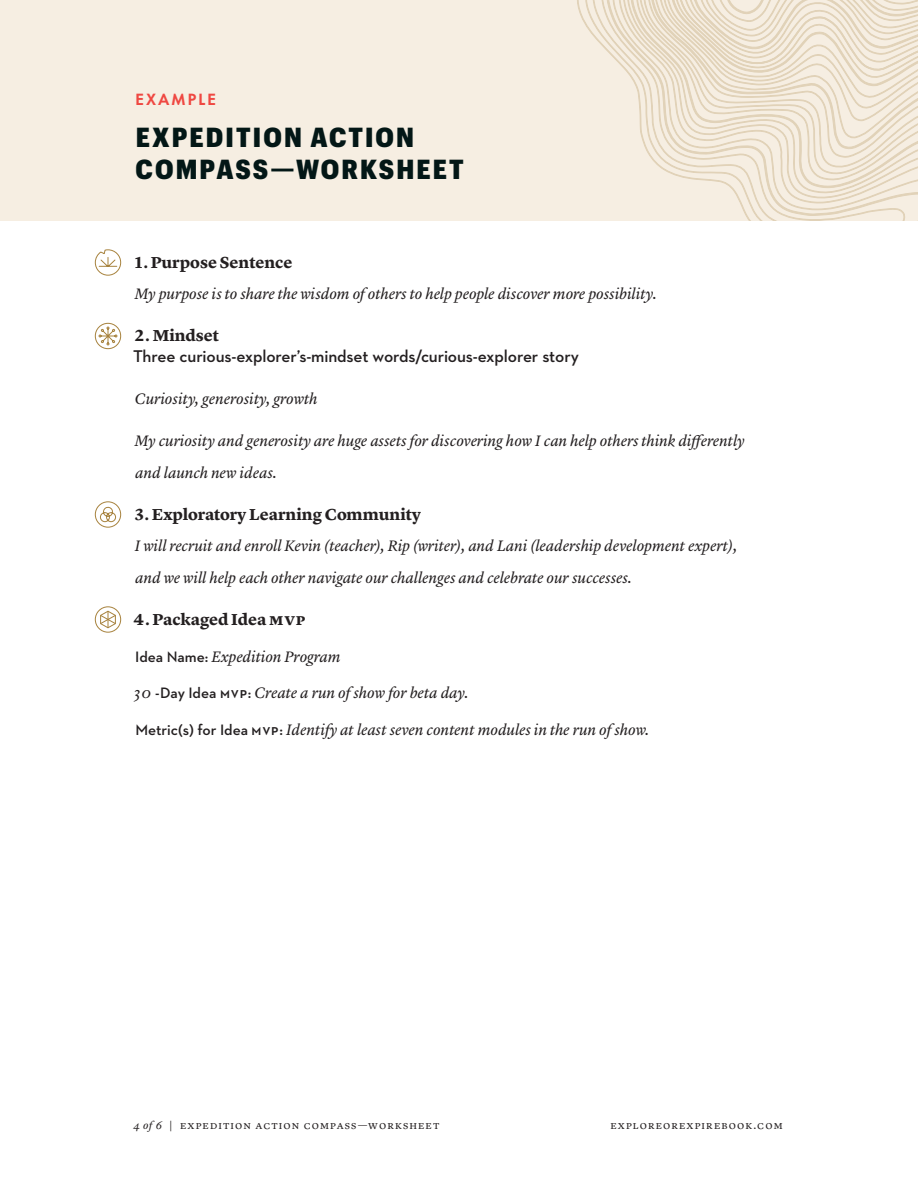
<style>
.page{position:relative;width:918px;height:1188px;background:#fff}
.page>*{position:absolute;margin:0;border:0;box-sizing:border-box;transform-origin:0 0}
.t1{font:900 27px/31.5px "Graphik Compact";letter-spacing:.08em;color:#031716}
.t2{font:600 17.25px "Neutraface 2 Text";letter-spacing:-.01em;color:#231f20}
.t3{font:700 16.5px "Lyon Text";color:#231f20}
.t4{font:italic 15.75px/31.5px "Lyon Text";letter-spacing:-.005em;color:#231f20}
.t5{font:700 15px "Futura Now Text";letter-spacing:.11em;color:#ef4842}
.t6{font:11.25px "Lyon Text";letter-spacing:.1em;color:#231f20}
.s1{font-family:"Neutraface 2 Text";font-weight:600;font-style:normal;font-size:15.3px}
.s2{font-style:italic}
</style>
<div class="page">
<div style="left:0;top:0;width:918px;height:220px;background:#f6eee2"></div>
<svg style="left:872px;top:158px;width:33px;height:62px"></svg>
<svg style="left:592px;top:0;width:280px;height:220px"></svg>
<svg style="left:648px;top:0;width:270px;height:158px"></svg>
<svg style="left:94px;top:249px;width:28px;height:27px"></svg>
<svg style="left:94px;top:322px;width:28px;height:28px"></svg>
<svg style="left:94px;top:501px;width:28px;height:27px"></svg>
<div style="left:95px;top:606px;width:26px;height:27px;border:1px solid #a7823d;border-radius:50%"></div>
<svg style="left:100px;top:610px;width:17px;height:19px"></svg>
<p class="t5" style="left:135px;top:87px;width:83px">EXAMPLE</p>
<h1 class="t1" style="left:136px;top:119px;width:330px">EXPEDITION ACTION<br>COMPASS—WORKSHEET</h1>
<p class="t3" style="left:135px;top:249px;width:159px">1. Purpose Sentence</p>
<p class="t4" style="left:135px;top:277px;width:523px">My purpose is to share the wisdom of others to help people discover more possibility.</p>
<p class="t3" style="left:135px;top:323px;width:86px">2. Mindset</p>
<p class="t2" style="left:133px;top:345px;width:447px">Three curious-explorer’s-mindset words/curious-explorer story</p>
<p class="t4" style="left:135px;top:382px;width:184px">Curiosity, generosity, growth</p>
<p class="t4" style="left:135px;top:424px;width:611px">My curiosity and generosity are huge assets for discovering how I can help others think differently and launch new ideas.</p>
<p class="t3" style="left:135px;top:501px;width:288px">3. Exploratory Learning Community</p>
<p class="t4" style="left:135px;top:529px;width:604px">I will recruit and enroll Kevin (teacher), Rip (writer), and Lani (leadership development expert), and we will help each other navigate our challenges and celebrate our successes.</p>
<p class="t3" style="left:134px;top:606px;width:173px">4. Packaged Idea MVP</p>
<p class="t4" style="left:135px;top:639px;width:207px"><span class="s1">Idea Name:</span> Expedition Program</p>
<p class="t4" style="left:134px;top:676px;width:336px">30 <span class="s1">-Day Idea MVP:</span> Create a run of show for beta day.</p>
<p class="t4" style="left:135px;top:713px;width:515px"><span class="s1">Metric(s) for Idea MVP:</span> Identify at least seven content modules in the run of show.</p>
<p class="t6" style="left:134px;top:1116px;width:307px"><span class="s2">4 of 6</span> | Expedition Action Compass—Worksheet</p>
<p class="t6" style="left:610px;top:1116px;width:174px">exploreorexpirebook.com</p>
</div>
